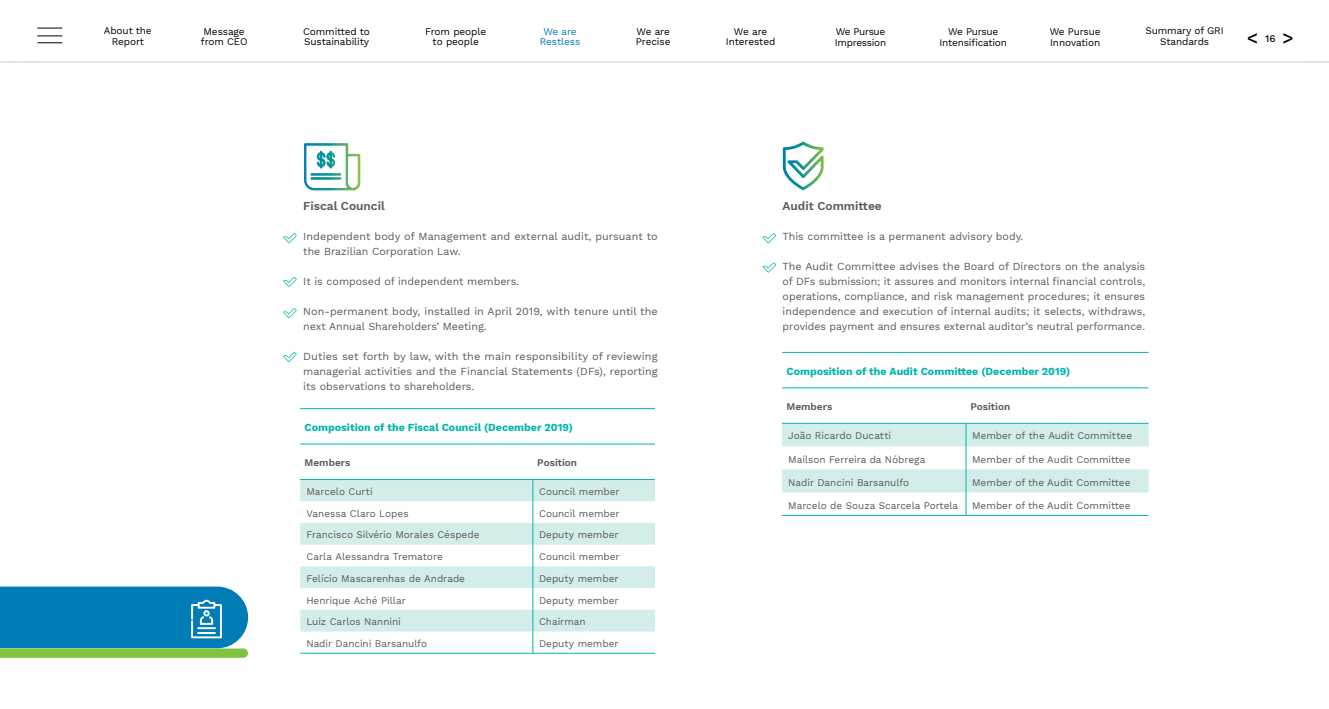
<style>
.page{position:relative;width:1329px;height:709px;background:#fff}
.page>*{position:absolute;margin:0;border:0;box-sizing:border-box;transform-origin:0 0}
.t1{font:500 18.75px "Work Sans";color:#000}
.t2{font:600 11.88px "Work Sans";color:#58595b}
.t3{font:10.62px/15px "Work Sans";color:#58595b;text-align:justify}
.t4{font:700 10.62px "Work Sans";color:#00b5ad}
.t5{font:10px "Work Sans";color:#58595b}
.t6{font:10px/10.6px "Work Sans";letter-spacing:-.01em;color:#000;text-align:center}
.t7{font:600 10px "Work Sans";color:#58595b}
.t8{font:10px/10.6px "Work Sans";letter-spacing:-.03em;color:#000}
.t9{font:10px/10.6px "Work Sans";letter-spacing:-.01em;color:#007db7;text-align:center}
.t10{font:500 10px "Work Sans";color:#000}
</style>
<div class="page">
<hr style="left:782px;top:352px;width:184px;height:1px;background:#00b5ad">
<hr style="left:966px;top:352px;width:182px;height:1px;background:#00b5ad">
<hr style="left:782px;top:387px;width:184px;height:1px;background:#00b5ad">
<hr style="left:966px;top:387px;width:182px;height:1px;background:#00b5ad">
<svg style="left:782px;top:423px;width:366px;height:92px"></svg>
<hr style="left:782px;top:515px;width:184px;height:1px;background:#00b5ad">
<hr style="left:966px;top:515px;width:182px;height:1px;background:#00b5ad">
<svg style="left:762px;top:233px;width:14px;height:10px"></svg>
<svg style="left:762px;top:262px;width:14px;height:10px"></svg>
<svg style="left:783px;top:142px;width:41px;height:48px"></svg>
<svg style="left:300px;top:480px;width:355px;height:151px;fill:#d3edea"></svg>
<hr style="left:300px;top:408px;width:233px;height:1px;background:#00b5ad">
<hr style="left:533px;top:408px;width:122px;height:1px;background:#00b5ad">
<hr style="left:300px;top:444px;width:233px;height:1px;background:#00b5ad">
<hr style="left:533px;top:444px;width:122px;height:1px;background:#00b5ad">
<hr style="left:300px;top:479px;width:233px;height:1px;background:#00b5ad">
<hr style="left:533px;top:479px;width:122px;height:1px;background:#00b5ad">
<svg style="left:532px;top:480px;width:1px;height:173px"></svg>
<hr style="left:300px;top:653px;width:233px;height:1px;background:#00b5ad">
<hr style="left:533px;top:653px;width:122px;height:1px;background:#00b5ad">
<svg style="left:283px;top:233px;width:14px;height:10px"></svg>
<svg style="left:283px;top:277px;width:14px;height:10px"></svg>
<svg style="left:283px;top:308px;width:14px;height:10px"></svg>
<svg style="left:283px;top:352px;width:14px;height:10px"></svg>
<svg style="left:304px;top:143px;width:56px;height:47px"></svg>
<svg style="left:0;top:586px;width:248px;height:72px;background:#218eac"></svg>
<div style="left:0;top:1px;width:1329px;height:63px;background:#000;opacity:.14"></div>
<div style="left:0;top:0;width:1329px;height:60px;background:#fff"></div>
<svg style="left:37px;top:28px;width:25px;height:1px"></svg>
<svg style="left:37px;top:36px;width:25px;height:7px"></svg>
<p class="t6" style="left:104px;top:26px;width:49px">About the<br>Report</p>
<p class="t6" style="left:201px;top:26px;width:48px;text-align:left">Message from CEO</p>
<p class="t6" style="left:303px;top:26px;width:68px;text-align:left">Committed to<br>Sustainability</p>
<p class="t6" style="left:425px;top:26px;width:62px">From people to people</p>
<p class="t9" style="left:540px;top:26px;width:42px">We are<br>Restless</p>
<p class="t6" style="left:1145px;top:26px;width:80px">Summary of GRI<br>Standards</p>
<p class="t6" style="left:636px;top:26px;width:36px;text-align:left">We are<br>Precise</p>
<p class="t6" style="left:726px;top:26px;width:51px">We are<br>Interested</p>
<p class="t8" style="left:835px;top:27px;width:53px">We Pursue<br>Impression</p>
<p class="t6" style="left:939px;top:27px;width:69px">We Pursue<br>Intensification</p>
<p class="t6" style="left:1049px;top:27px;width:52px;text-align:left">We Pursue<br>Innovation</p>
<h1 class="t1" style="left:1247px;top:26px;width:13px">&lt;</h1>
<h1 class="t1" style="left:1282px;top:26px;width:13px">&gt;</h1>
<p class="t10" style="left:1265px;top:33px;width:12px">16</p>
<p class="t2" style="left:303px;top:199px;width:83px">Fiscal Council</p>
<p class="t3" style="left:303px;top:229px;width:356px">Independent body of Management and external audit, pursuant to the Brazilian Corporation Law.</p>
<p class="t3" style="left:303px;top:274px;width:217px">It is composed of independent members.</p>
<p class="t3" style="left:303px;top:304px;width:356px">Non-permanent body, installed in April 2019, with tenure until the next Annual Shareholders’ Meeting.</p>
<p class="t3" style="left:303px;top:349px;width:356px">Duties set forth by law, with the main responsibility of reviewing managerial activities and the Financial Statements (DFs), reporting its observations to shareholders.</p>
<p class="t4" style="left:305px;top:421px;width:270px">Composition of the Fiscal Council (December 2019)</p>
<p class="t7" style="left:305px;top:457px;width:47px">Members</p>
<p class="t7" style="left:537px;top:457px;width:41px">Position</p>
<p class="t5" style="left:306px;top:486px;width:68px">Marcelo Curti</p>
<p class="t5" style="left:539px;top:486px;width:82px">Council member</p>
<p class="t5" style="left:306px;top:507px;width:104px">Vanessa Claro Lopes</p>
<p class="t5" style="left:539px;top:507px;width:82px">Council member</p>
<p class="t5" style="left:306px;top:529px;width:175px">Francisco Silvério Morales Céspede</p>
<p class="t5" style="left:539px;top:529px;width:81px">Deputy member</p>
<p class="t5" style="left:306px;top:551px;width:138px">Carla Alessandra Trematore</p>
<p class="t5" style="left:539px;top:551px;width:82px">Council member</p>
<p class="t5" style="left:306px;top:572px;width:160px">Felício Mascarenhas de Andrade</p>
<p class="t5" style="left:539px;top:572px;width:81px">Deputy member</p>
<p class="t5" style="left:306px;top:594px;width:101px">Henrique Aché Pillar</p>
<p class="t5" style="left:539px;top:594px;width:81px">Deputy member</p>
<p class="t5" style="left:306px;top:616px;width:96px">Luiz Carlos Nannini</p>
<p class="t5" style="left:539px;top:616px;width:48px">Chairman</p>
<p class="t5" style="left:306px;top:637px;width:122px">Nadir Dancini Barsanulfo</p>
<p class="t5" style="left:539px;top:637px;width:81px">Deputy member</p>
<p class="t2" style="left:782px;top:199px;width:101px">Audit Committee</p>
<p class="t3" style="left:782px;top:229px;width:242px">This committee is a permanent advisory body.</p>
<p class="t3" style="left:782px;top:259px;width:364px">The Audit Committee advises the Board of Directors on the analysis of DFs submission; it assures and monitors internal financial controls, operations, compliance, and risk management procedures; it ensures independence and execution of internal audits; it selects, withdraws, provides payment and ensures external auditor’s neutral performance.</p>
<p class="t4" style="left:786px;top:365px;width:285px">Composition of the Audit Committee (December 2019)</p>
<p class="t7" style="left:786px;top:401px;width:47px">Members</p>
<p class="t7" style="left:970px;top:401px;width:41px">Position</p>
<p class="t5" style="left:788px;top:430px;width:105px">João Ricardo Ducatti</p>
<p class="t5" style="left:972px;top:430px;width:161px">Member of the Audit Committee</p>
<p class="t5" style="left:788px;top:453px;width:139px">Maílson Ferreira da Nóbrega</p>
<p class="t5" style="left:972px;top:453px;width:160px">Member of the Audit Committee</p>
<p class="t5" style="left:788px;top:476px;width:123px">Nadir Dancini Barsanulfo</p>
<p class="t5" style="left:972px;top:476px;width:160px">Member of the Audit Committee</p>
<p class="t5" style="left:788px;top:499px;width:172px">Marcelo de Souza Scarcela Portela</p>
<p class="t5" style="left:972px;top:499px;width:160px">Member of the Audit Committee</p>
</div>
